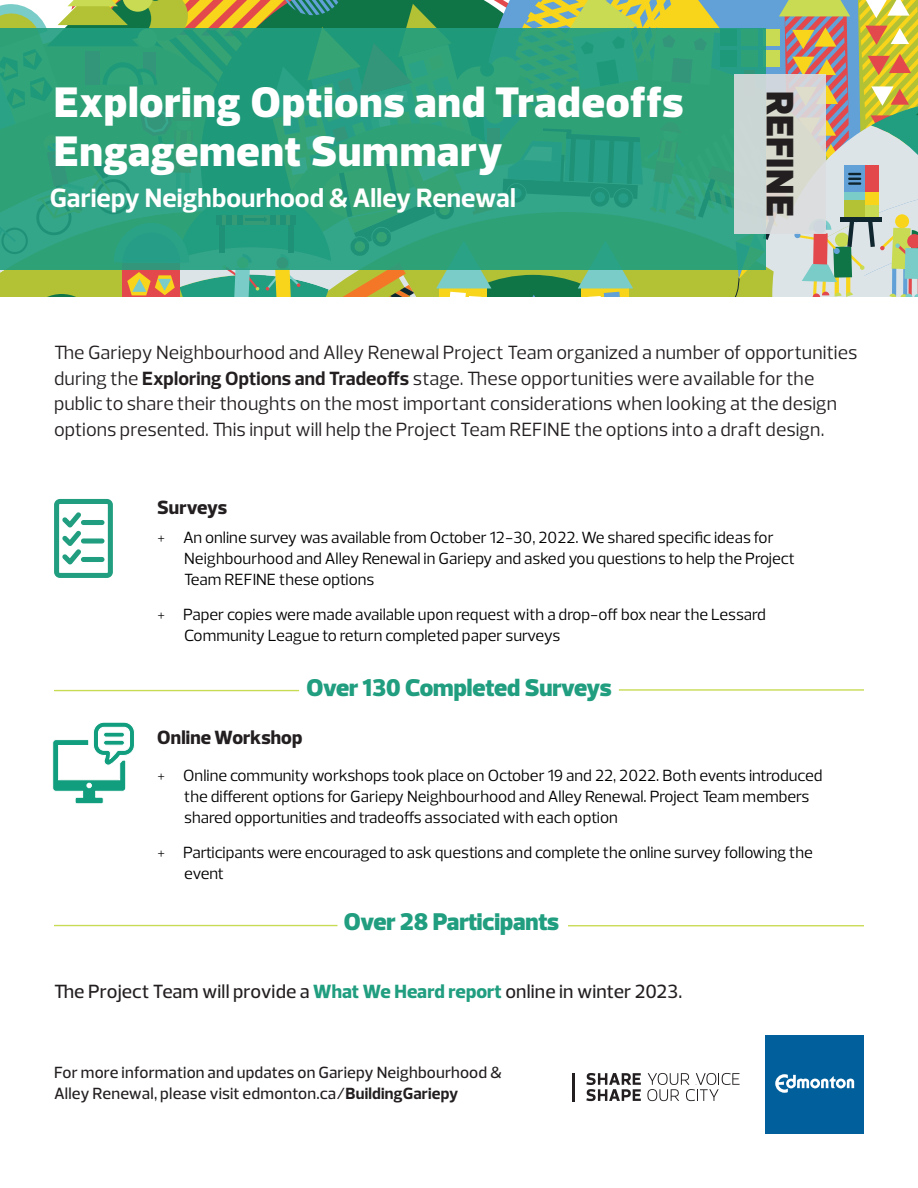
<style>
.page{position:relative;width:918px;height:1188px;background:#fff}
.page>*{position:absolute;margin:0;border:0;box-sizing:border-box;transform-origin:0 0}
.PE_Body_Small_Poster{font:900 43.5px/49.5px "Prelo";letter-spacing:.025em;color:#fff}
.t1{font:900 39px "Prelo";letter-spacing:.01em;color:#231f20}
.PE_Body_Small_Poster-2{font:700 27px "Prelo";color:#fff}
.t2{font:900 24.6px "Prelo";color:#209e7f}
.PE_Body_Large_Card{font:19.5px/25.5px "Prelo";color:#231f20}
.PE_Body_Small_Poster-3{font:500 19.5px "Prelo";letter-spacing:.005em;color:#231f20}
.PE_Subtitle_Doc{font:800 19.5px "Prelo";letter-spacing:.005em;color:#231f20}
.t3{font:16.5px/21px "Prelo";color:#000}
.PE_Body_Small_Poster-4{font:500 16.5px/21px "Prelo";letter-spacing:.01em;color:#231f20}
.s1{font-weight:700}
.s2{font-weight:300}
.s3{font-weight:800;color:#209e7f}
</style>
<div class="page">
<svg style="left:0;top:0;width:918px;height:297px;background:#a7b477"></svg>
<svg style="left:0;top:28px;width:766px;height:242px;background:#2b9f7b"></svg>
<div style="left:734px;top:74px;width:92px;height:159px;background:linear-gradient(to right,#c9d6d2,#ddd9d4)"></div>
<svg style="left:54px;top:499px;width:59px;height:79px"></svg>
<hr style="left:54px;top:690px;width:245px;height:1px;background:#c8db52">
<hr style="left:619px;top:689px;width:245px;height:2px;background:#c8db52">
<hr style="left:54px;top:925px;width:284px;height:1px;background:#c8db52">
<hr style="left:568px;top:925px;width:296px;height:1px;background:#c8db52">
<svg style="left:52px;top:722px;width:83px;height:82px"></svg>
<svg style="left:586px;top:1073px;width:55px;height:28px"></svg>
<svg style="left:647px;top:1073px;width:93px;height:28px"></svg>
<hr style="left:572px;top:1073px;width:3px;height:28px;background:#231f20">
<div style="left:766px;top:1035px;width:98px;height:99px;background:#015f9c"></div>
<svg style="left:775px;top:1074px;width:79px;height:19px"></svg>
<p class="PE_Body_Small_Poster" style="left:54px;top:78px;width:631px">Exploring Options and Tradeoffs<br>Engagement Summary</p>
<p class="t1" style="left:804px;top:91px;width:127px;rotate:90deg">REFINE</p>
<p class="PE_Body_Small_Poster-2" style="left:50px;top:181px;width:468px">Gariepy Neighbourhood &amp; Alley Renewal</p>
<p class="PE_Body_Large_Card" style="left:54px;top:340px;width:805px">The Gariepy Neighbourhood and Alley Renewal Project Team organized a number of opportunities during the <span class="s1">Exploring Options and Tradeoffs</span> stage. These opportunities were available for the public to share their thoughts on the most important considerations when looking at the design options presented. This input will help the Project Team REFINE the options into a draft design.</p>
<p class="PE_Subtitle_Doc" style="left:157px;top:495px;width:72px">Surveys</p>
<p class="t3" style="left:184px;top:527px;width:612px;text-indent:-27px"><span class="s2">+</span> An online survey was available from October 12-30, 2022. We shared specific ideas for<br>Neighbourhood and Alley Renewal in Gariepy and asked you questions to help the Project<br>Team REFINE these options</p>
<p class="t3" style="left:184px;top:604px;width:583px;text-indent:-27px"><span class="s2">+</span> Paper copies were made available upon request with a drop-off box near the Lessard<br>Community League to return completed paper surveys</p>
<p class="t2" style="left:306px;top:673px;width:307px">Over 130 Completed Surveys</p>
<p class="PE_Subtitle_Doc" style="left:157px;top:725px;width:147px">Online Workshop</p>
<p class="t3" style="left:184px;top:765px;width:640px;text-indent:-27px"><span class="s2">+</span> Online community workshops took place on October 19 and 22, 2022. Both events introduced the different options for Gariepy Neighbourhood and Alley Renewal. Project Team members shared opportunities and tradeoffs associated with each option</p>
<p class="t3" style="left:184px;top:842px;width:630px;text-indent:-27px"><span class="s2">+</span> Participants were encouraged to ask questions and complete the online survey following the event</p>
<p class="t2" style="left:344px;top:907px;width:217px">Over 28 Participants</p>
<p class="PE_Body_Small_Poster-3" style="left:54px;top:979px;width:630px">The Project Team will provide a <span class="s3">What We Heard report</span> online in winter 2023.</p>
<p class="PE_Body_Small_Poster-4" style="left:54px;top:1062px;width:449px">For more information and updates on Gariepy Neighbourhood &amp;<br>Alley Renewal, please visit edmonton.ca/<span class="s1">BuildingGariepy</span></p>
</div>
